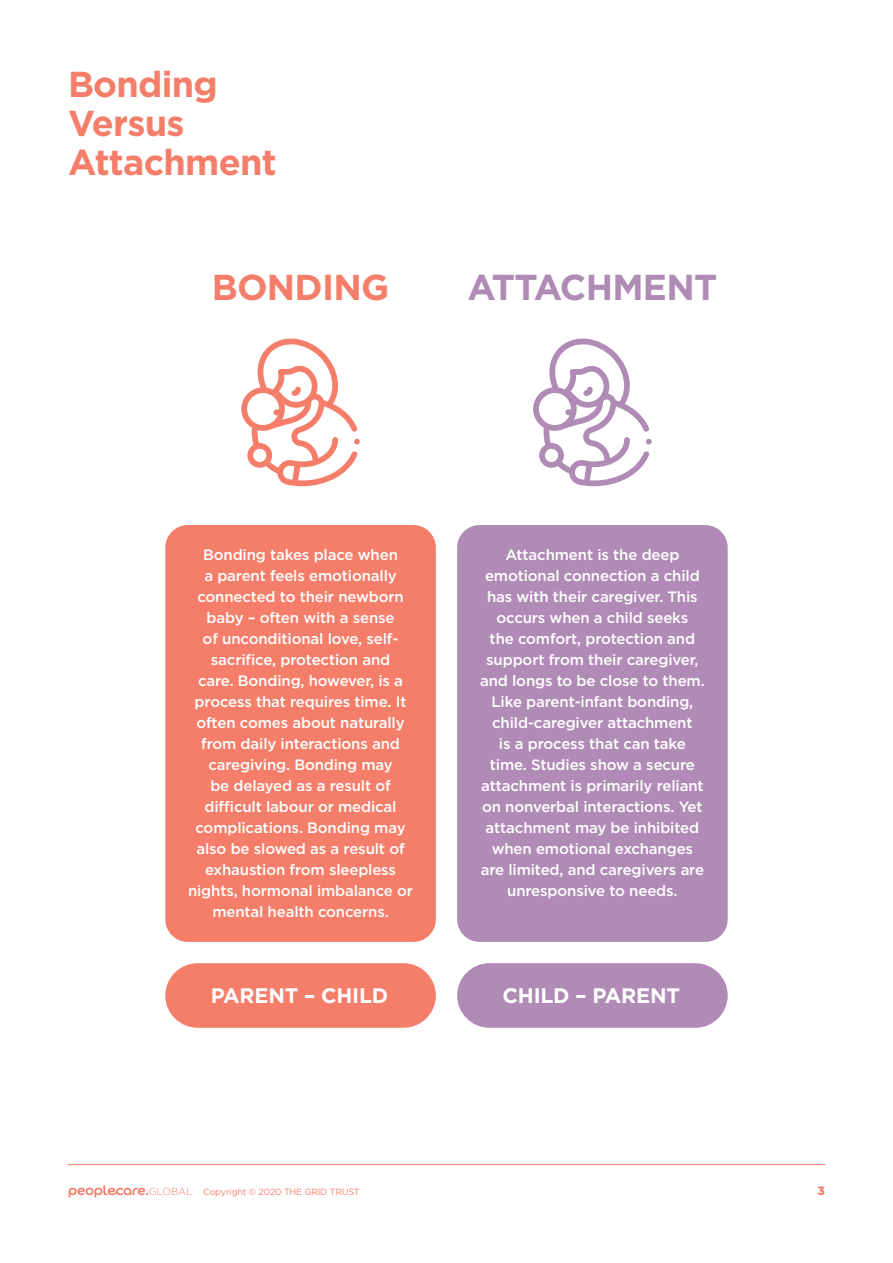
<style>
.page{position:relative;width:893px;height:1263px;background:#fff}
.page>*{position:absolute;margin:0;border:0;box-sizing:border-box;transform-origin:0 0}
.t1{font:700 36px/39px "Gotham";letter-spacing:-.02em;color:#f47e69}
.t2{font:700 36px "Gotham";letter-spacing:-.02em;color:#b08bb6}
.t3{font:700 21px "Gotham";letter-spacing:-.01em;color:#fff}
.t4{font:500 15px/21px "Gotham";letter-spacing:-.01em;color:#fff;text-align:center}
.t5{font:900 12px "Gotham";color:#f47e69}
.t6{font:9px "Gotham";letter-spacing:-.02em;color:#f47e69}
</style>
<div class="page">
<svg style="left:241px;top:338px;width:119px;height:148px"></svg>
<svg style="left:533px;top:338px;width:119px;height:148px"></svg>
<div style="left:165px;top:525px;width:271px;height:417px;background:#f47e69;border-radius:22px"></div>
<div style="left:165px;top:963px;width:271px;height:65px;background:#f47e69;border-radius:32px"></div>
<div style="left:457px;top:963px;width:271px;height:65px;background:#b08bb6;border-radius:32px"></div>
<div style="left:457px;top:525px;width:271px;height:417px;background:#b08bb6;border-radius:22px"></div>
<hr style="left:68px;top:1164px;width:757px;height:1px;background:#f47e69">
<svg style="left:69px;top:1185px;width:123px;height:12px"></svg>
<h1 class="t1" style="left:68px;top:64px;width:210px">Bonding<br>Versus<br>Attachment</h1>
<h1 class="t1" style="left:212px;top:267px;width:179px">BONDING</h1>
<h1 class="t2" style="left:467px;top:263px;width:252px">ATTACHMENT</h1>
<p class="t4" style="left:188px;top:543px;width:227px">Bonding takes place when<br>a parent feels emotionally connected to their newborn baby – often with a sense<br>of unconditional love, self&shy;sacrifice, protection and<br>care. Bonding, however, is a process that requires time. It often comes about naturally from daily interactions and caregiving. Bonding may<br>be delayed as a result of difficult labour or medical complications. Bonding may also be slowed as a result of exhaustion from sleepless nights, hormonal imbalance or mental health concerns.</p>
<p class="t4" style="left:480px;top:543px;width:226px">Attachment is the deep emotional connection a child has with their caregiver. This occurs when a child seeks<br>the comfort, protection and support from their caregiver, and longs to be close to them.<br>Like parent-infant bonding, child-caregiver attachment<br>is a process that can take time. Studies show a secure attachment is primarily reliant on nonverbal interactions. Yet attachment may be inhibited when emotional exchanges are limited, and caregivers are unresponsive to needs.</p>
<h2 class="t3" style="left:211px;top:981px;width:179px">PARENT – CHILD</h2>
<h2 class="t3" style="left:503px;top:981px;width:179px">CHILD – PARENT</h2>
<p class="t6" style="left:203px;top:1186px;width:158px">Copyright © 2020 THE GRID TRUST</p>
<p class="t5" style="left:817px;top:1182px;width:9px">3</p>
</div>
